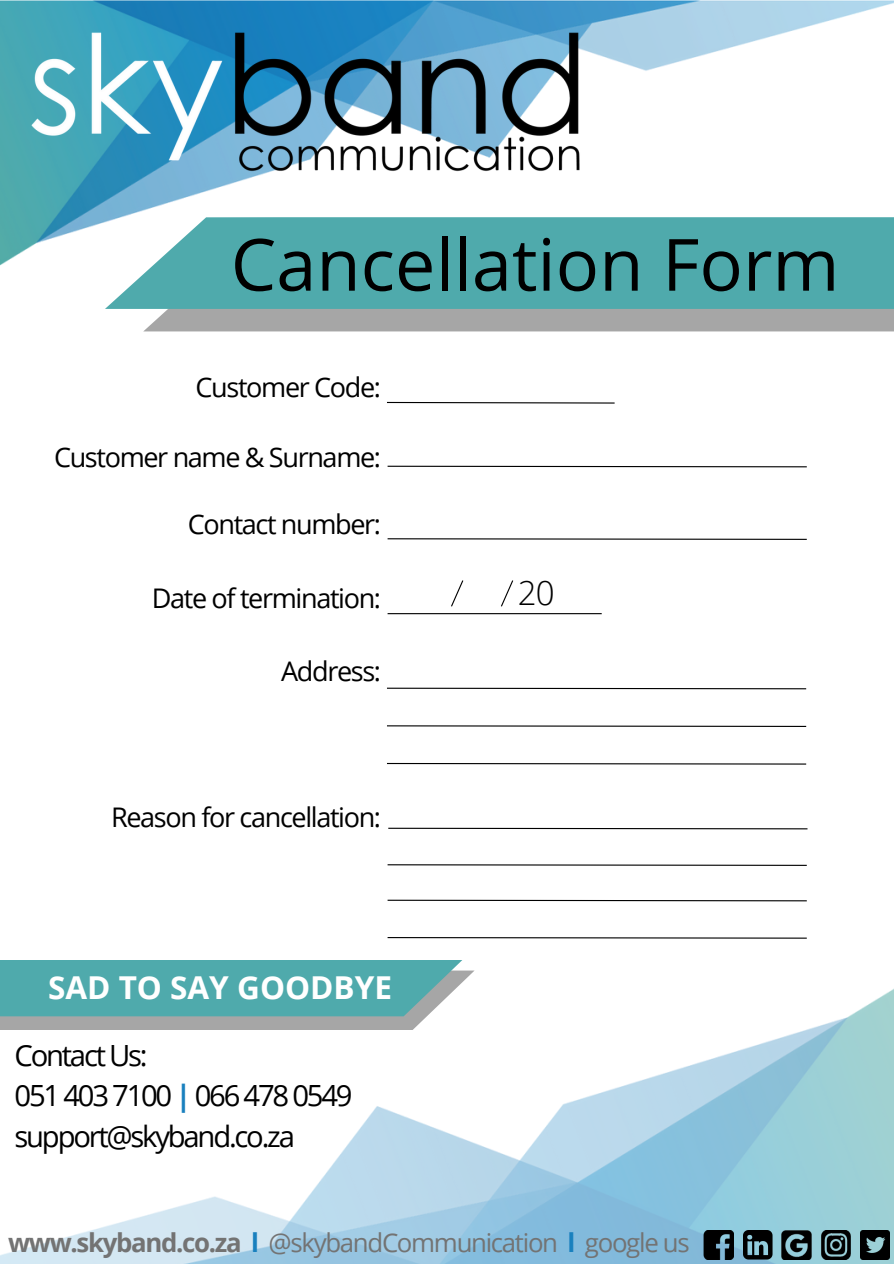
<style>
.page{position:relative;width:894px;height:1264px;background:#fff}
.page>*{position:absolute;margin:0;border:0;box-sizing:border-box;transform-origin:0 0}
.t1{font:72px "Open Sans";color:#000}
.t2{font:300 33px "Open Sans";color:#000}
.t3{font:700 31.5px "Open Sans";color:#fff}
.t4{font:29.25px/40.7px "Open Sans";letter-spacing:-.075em;color:#000}
.t5{font:27px "Open Sans";letter-spacing:-.05em;color:#000}
.t6{font:25.8px "Open Sans";letter-spacing:-.05em;color:#737373}
.s1{font-weight:700;color:#1980be}
.s2{font-weight:700}
</style>
<div class="page">
<img style="left:0;top:0;width:893px;height:266px">
<img style="left:15px;top:20px;width:580px;height:165px">
<div style="left:0;top:959px;width:462px;height:57px;background:#4faaac"></div>
<img style="left:0;top:984px;width:893px;height:279px">
<div style="left:143px;top:240px;width:750px;height:91px;background:#a6a6a6"></div>
<div style="left:105px;top:217px;width:788px;height:92px;background:#4faaac"></div>
<svg style="left:387px;top:465px;width:420px;height:3px"></svg>
<hr style="left:387px;top:613px;width:214px;height:1px;background:#000">
<svg style="left:387px;top:538px;width:420px;height:2px"></svg>
<svg style="left:387px;top:687px;width:420px;height:3px"></svg>
<svg style="left:387px;top:864px;width:420px;height:2px"></svg>
<svg style="left:387px;top:401px;width:228px;height:3px"></svg>
<svg style="left:387px;top:899px;width:420px;height:3px"></svg>
<svg style="left:387px;top:937px;width:420px;height:2px"></svg>
<svg style="left:387px;top:725px;width:420px;height:2px"></svg>
<svg style="left:387px;top:762px;width:420px;height:3px"></svg>
<svg style="left:501px;top:580px;width:13px;height:27px"></svg>
<svg style="left:451px;top:580px;width:13px;height:27px"></svg>
<svg style="left:388px;top:827px;width:420px;height:3px"></svg>
<img style="left:742px;top:1230px;width:30px;height:29px">
<img style="left:860px;top:1230px;width:29px;height:29px">
<img style="left:781px;top:1230px;width:31px;height:29px">
<img style="left:821px;top:1230px;width:29px;height:29px">
<img style="left:703px;top:1230px;width:30px;height:29px">
<h1 class="t1" style="left:231px;top:214px;width:610px">Cancellation Form</h1>
<p class="t5" style="left:195px;top:368px;width:187px">Customer Code:</p>
<p class="t5" style="left:54px;top:438px;width:328px">Customer name &amp; Surname:</p>
<p class="t5" style="left:188px;top:504px;width:195px">Contact number:</p>
<p class="t5" style="left:152px;top:579px;width:231px">Date of termination:</p>
<p class="t5" style="left:281px;top:652px;width:101px">Address:</p>
<p class="t5" style="left:111px;top:798px;width:271px">Reason for cancellation:</p>
<p class="t3" style="left:48px;top:965px;width:345px">SAD TO SAY GOODBYE</p>
<p class="t4" style="left:15px;top:1033px;width:339px">Contact Us:<br>051 403 7100 <span class="s1">|</span> 066 478 0549 support@skyband.co.za</p>
<p class="t2" style="left:517px;top:570px;width:38px">20</p>
<p class="t6" style="left:8px;top:1224px;width:683px"><span class="s2">www.skyband.co.za</span> <span class="s1">l</span> @skybandCommunication <span class="s1">l</span> google us</p>
</div>
